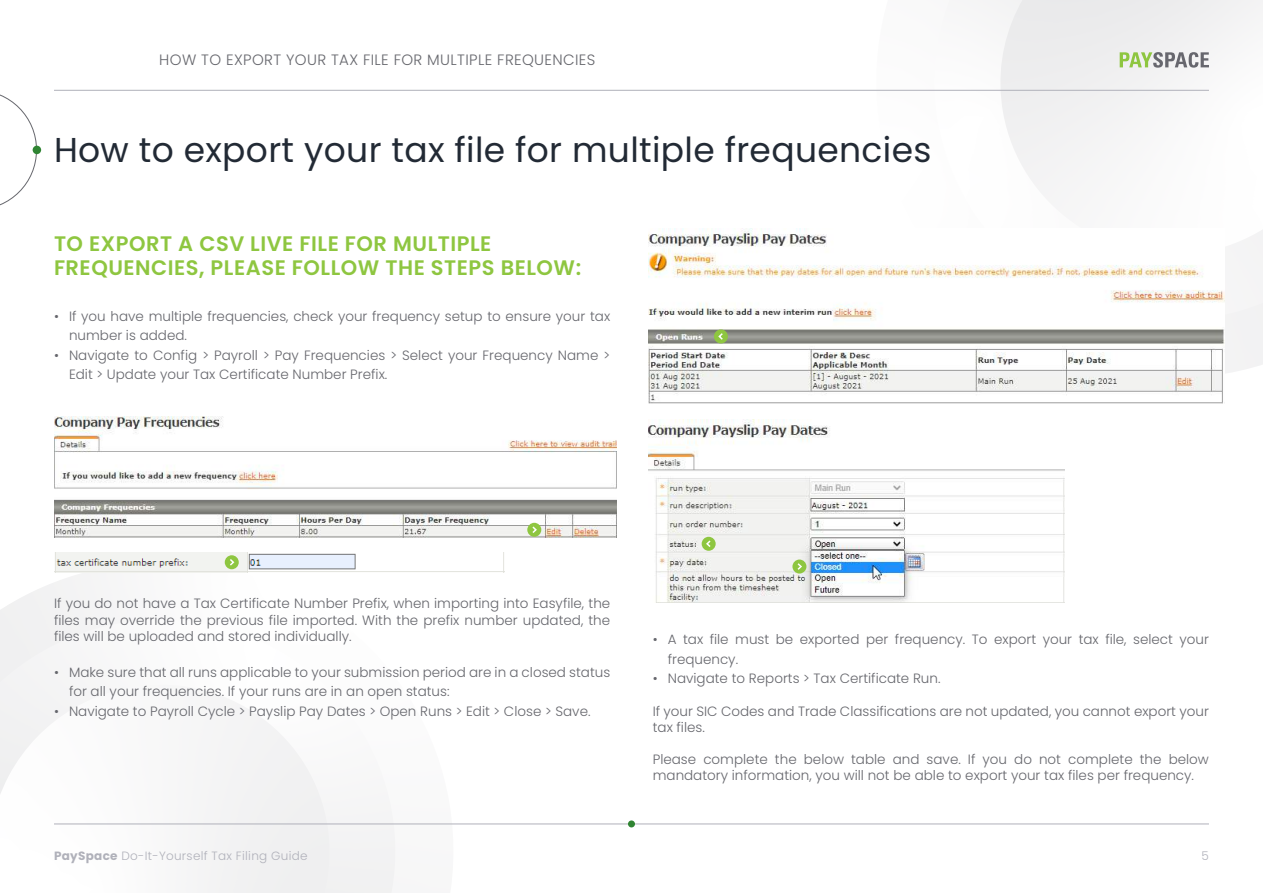
<style>
.page{position:relative;width:1263px;height:893px;background:#fff}
.page>*{position:absolute;margin:0;border:0;box-sizing:border-box;transform-origin:0 0}
.t1{font:34.5px "Poppins";letter-spacing:.01em;color:#222a35}
.t2{font:600 21px/24px "Poppins";letter-spacing:.025em;color:#8ec640}
.t3{font:300 15px "Poppins";letter-spacing:.025em;color:#66676d}
.t4{font:300 13.5px/19.5px "Poppins";color:#66676d}
.t5{font:300 12px "Poppins";letter-spacing:.025em;color:#b0b1ba}
.s1{font-weight:700}
</style>
<div class="page">
<svg style="left:844px;top:89px;width:419px;height:284px"></svg>
<svg style="left:903px;top:0;width:360px;height:352px"></svg>
<svg style="left:990px;top:0;width:273px;height:268px"></svg>
<svg style="left:0;top:572px;width:476px;height:252px"></svg>
<svg style="left:0;top:620px;width:429px;height:273px"></svg>
<svg style="left:0;top:685px;width:354px;height:208px"></svg>
<svg style="left:1120px;top:52px;width:89px;height:16px"></svg>
<hr style="left:54px;top:824px;width:1155px;height:1px;background:#b0b1ba">
<hr style="left:54px;top:90px;width:1155px;height:1px;background:#b0b1ba">
<div style="left:628px;top:820px;width:7px;height:7px;background:#2f8432;border-radius:50%"></div>
<img style="left:54px;top:416px;width:563px;height:121px">
<img style="left:54px;top:552px;width:450px;height:20px">
<img style="left:648px;top:229px;width:577px;height:175px">
<img style="left:648px;top:420px;width:416px;height:182px">
<svg style="left:0;top:94px;width:37px;height:112px"></svg>
<div style="left:33px;top:146px;width:8px;height:8px;background:#2f8432;border-radius:50%"></div>
<div style="left:714px;top:329px;width:14px;height:14px;background:#8ec640;border-radius:50%"></div>
<svg style="left:718px;top:333px;width:5px;height:7px"></svg>
<div style="left:702px;top:537px;width:14px;height:14px;background:#8ec640;border-radius:50%"></div>
<svg style="left:706px;top:540px;width:5px;height:7px"></svg>
<div style="left:792px;top:560px;width:14px;height:13px;background:#8ec640;border-radius:50%"></div>
<svg style="left:797px;top:563px;width:5px;height:7px"></svg>
<div style="left:527px;top:523px;width:14px;height:14px;background:#8ec640;border-radius:50%"></div>
<svg style="left:532px;top:526px;width:5px;height:7px"></svg>
<div style="left:225px;top:555px;width:14px;height:14px;background:#8ec640;border-radius:50%"></div>
<svg style="left:230px;top:559px;width:5px;height:7px"></svg>
<p class="t3" style="left:159px;top:51px;width:438px">HOW TO EXPORT YOUR TAX FILE FOR MULTIPLE FREQUENCIES</p>
<h1 class="t1" style="left:54px;top:130px;width:879px">How to export your tax file for multiple frequencies</h1>
<h2 class="t2" style="left:54px;top:231px;width:529px">TO EXPORT A CSV LIVE FILE FOR MULTIPLE<br>FREQUENCIES, PLEASE FOLLOW THE STEPS BELOW:</h2>
<p class="t4" style="left:69px;top:307px;width:543px;text-indent:-15px">• If you have multiple frequencies, check your frequency setup to ensure your tax number is added.</p>
<p class="t4" style="left:69px;top:346px;width:543px;text-indent:-15px">• Navigate to Config &gt; Payroll &gt; Pay Frequencies &gt; Select your Frequency Name &gt;<br>Edit &gt; Update your Tax Certificate Number Prefix.</p>
<p class="t4" style="left:54px;top:596px;width:558px;line-height:16.2px;text-align:justify">If you do not have a Tax Certificate Number Prefix, when importing into Easyfile, the files may override the previous file imported. With the prefix number updated, the files will be uploaded and stored individually.</p>
<p class="t4" style="left:69px;top:662px;width:543px;text-indent:-15px">• Make sure that all runs applicable to your submission period are in a closed status for all your frequencies. If your runs are in an open status:</p>
<p class="t4" style="left:54px;top:701px;width:538px">• Navigate to Payroll Cycle &gt; Payslip Pay Dates &gt; Open Runs &gt; Edit &gt; Close &gt; Save.</p>
<p class="t4" style="left:668px;top:630px;width:543px;text-indent:-15px">• A tax file must be exported per frequency. To export your tax file, select your frequency.</p>
<p class="t4" style="left:653px;top:669px;width:289px">• Navigate to Reports &gt; Tax Certificate Run.</p>
<p class="t4" style="left:653px;top:703px;width:558px;line-height:16.2px">If your SIC Codes and Trade Classifications are not updated, you cannot export your tax files.</p>
<p class="t4" style="left:653px;top:751px;width:558px;line-height:16.2px">Please complete the below table and save. If you do not complete the below mandatory information, you will not be able to export your tax files per frequency.</p>
<p class="t5" style="left:54px;top:848px;width:255px"><span class="s1">PaySpace</span> Do-It-Yourself Tax Filing Guide</p>
<p class="t5" style="left:1201px;top:848px;width:9px">5</p>
</div>
